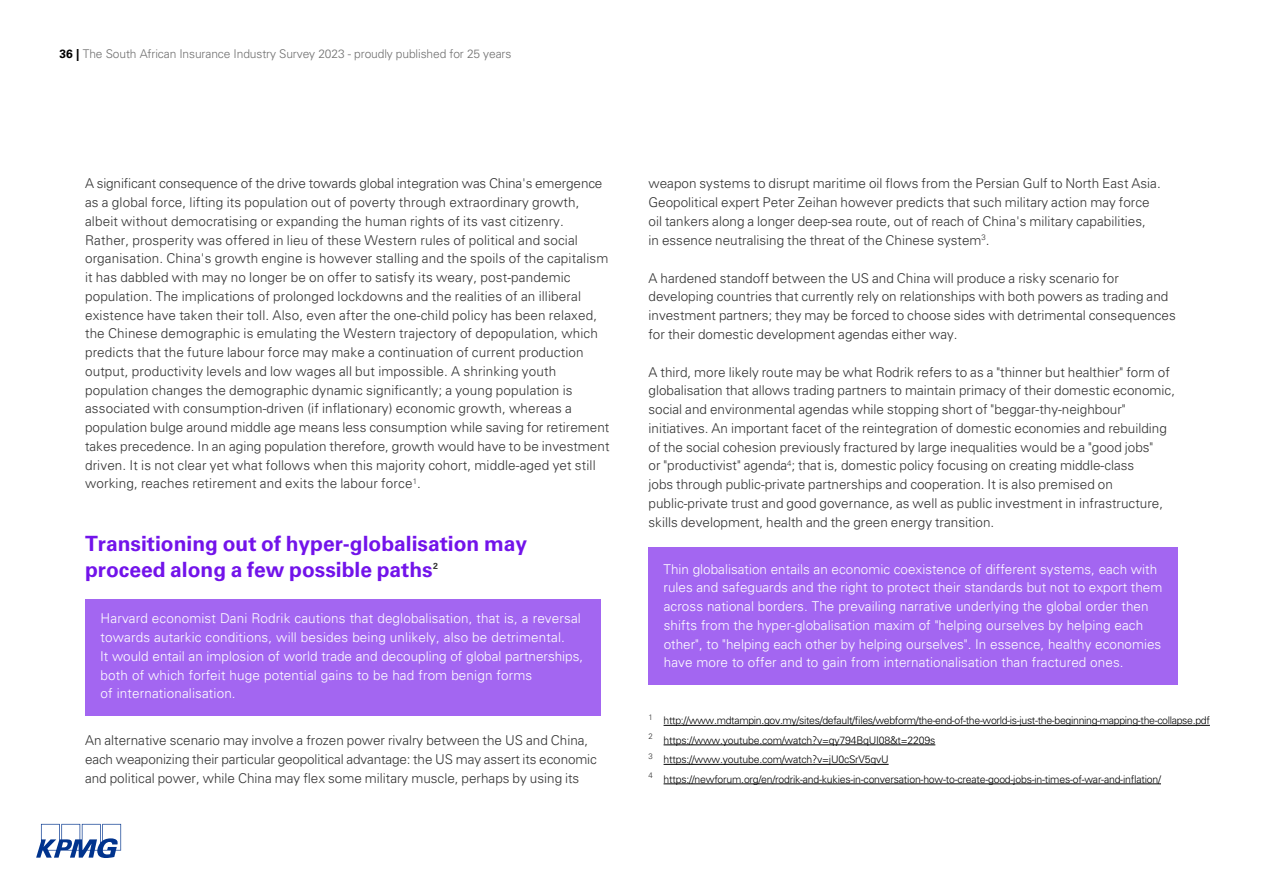
<style>
.page{position:relative;width:1263px;height:893px;background:#fff}
.page>*{position:absolute;margin:0;border:0;box-sizing:border-box;transform-origin:0 0}
.t1{font:700 21px/25.5px "Univers LT Std";color:#7213ea}
.t2{font:300 13.5px/18.8px "Univers LT Std";color:#333}
.t3{font:300 13.5px/18.8px "Univers LT Std";letter-spacing:.005em;color:#fff}
.t4{font:300 12px "Univers LT Std";letter-spacing:-.01em;color:#707070}
.t5{font:300 10.5px/19.5px "Univers LT Std";letter-spacing:-.02em;color:#000}
.t6{font:700 8.7px "Univers LT Std";color:#333}
.s1{font-weight:700;color:#000}
</style>
<div class="page">
<div style="left:648px;top:547px;width:530px;height:138px;background:#a366f1"></div>
<div style="left:85px;top:599px;width:516px;height:116px;background:#a366f1"></div>
<svg style="left:36px;top:824px;width:85px;height:34px"></svg>
<hr style="left:663px;top:725px;width:547px;height:1px;background:#000">
<hr style="left:663px;top:745px;width:272px;height:1px;background:#000">
<hr style="left:663px;top:764px;width:226px;height:1px;background:#000">
<hr style="left:663px;top:784px;width:498px;height:1px;background:#000">
<p class="t4" style="left:60px;top:46px;width:453px"><span class="s1">36 |</span> The South African Insurance Industry Survey 2023 - proudly published for 25 years</p>
<p class="t2" style="left:85px;top:174px;width:526px">A significant consequence of the drive towards global integration was China's emergence as a global force, lifting its population out of poverty through extraordinary growth, albeit without democratising or expanding the human rights of its vast citizenry.<br>Rather, prosperity was offered in lieu of these Western rules of political and social organisation. China's growth engine is however stalling and the spoils of the capitalism it has dabbled with may no longer be on offer to satisfy its weary, post-pandemic population. The implications of prolonged lockdowns and the realities of an illiberal existence have taken their toll. Also, even after the one-child policy has been relaxed, the Chinese demographic is emulating the Western trajectory of depopulation, which predicts that the future labour force may make a continuation of current production output, productivity levels and low wages all but impossible. A shrinking youth population changes the demographic dynamic significantly; a young population is associated with consumption-driven (if inflationary) economic growth, whereas a population bulge around middle age means less consumption while saving for retirement takes precedence. In an aging population therefore, growth would have to be investment driven. It is not clear yet what follows when this majority cohort, middle-aged yet still working, reaches retirement and exits the labour force<sup>1</sup>.</p>
<h1 class="t1" style="left:85px;top:531px;width:444px">Transitioning out of hyper-globalisation may proceed along a few possible paths</h1>
<p class="t6" style="left:433px;top:560px;width:6px">2</p>
<p class="t3" style="left:100px;top:609px;width:485px">Harvard economist Dani Rodrik cautions that deglobalisation, that is, a reversal towards autarkic conditions, will besides being unlikely, also be detrimental.<br>It would entail an implosion of world trade and decoupling of global partnerships, both of which forfeit huge potential gains to be had from benign forms<br>of internationalisation.</p>
<p class="t2" style="left:85px;top:731px;width:513px">An alternative scenario may involve a frozen power rivalry between the US and China, each weaponizing their particular geopolitical advantage: the US may assert its economic and political power, while China may flex some military muscle, perhaps by using its</p>
<p class="t2" style="left:648px;top:174px;width:514px">weapon systems to disrupt maritime oil flows from the Persian Gulf to North East Asia.<br>Geopolitical expert Peter Zeihan however predicts that such military action may force oil tankers along a longer deep-sea route, out of reach of China's military capabilities,<br>in essence neutralising the threat of the Chinese system<sup>3</sup>.</p>
<p class="t2" style="left:648px;top:268px;width:529px">A hardened standoff between the US and China will produce a risky scenario for developing countries that currently rely on relationships with both powers as trading and investment partners; they may be forced to choose sides with detrimental consequences for their domestic development agendas either way.</p>
<p class="t2" style="left:648px;top:362px;width:528px">A third, more likely route may be what Rodrik refers to as a "thinner but healthier" form of globalisation that allows trading partners to maintain primacy of their domestic economic, social and environmental agendas while stopping short of "beggar-thy-neighbour" initiatives. An important facet of the reintegration of domestic economies and rebuilding of the social cohesion previously fractured by large inequalities would be a "good jobs"<br>or "productivist" agenda<sup>4</sup>; that is, domestic policy focusing on creating middle-class<br>jobs through public-private partnerships and cooperation. It is also premised on public-private trust and good governance, as well as public investment in infrastructure, skills development, health and the green energy transition.</p>
<p class="t3" style="left:663px;top:559px;width:500px">Thin globalisation entails an economic coexistence of different systems, each with rules and safeguards and the right to protect their standards but not to export them across national borders. The prevailing narrative underlying the global order then shifts from the hyper-globalisation maxim of "helping ourselves by helping each other", to "helping each other by helping ourselves". In essence, healthy economies have more to offer and to gain from internationalisation than fractured ones.</p>
<p class="t5" style="left:648px;top:711px;width:563px"><sup>1</sup> http://www.mdtampin.gov.my/sites/default/files/webform/the-end-of-the-world-is-just-the-beginning-mapping-the-collapse.pdf <sup>2</sup> https://www.youtube.com/watch?v=qy794BqUI08&amp;t=2209s<br><sup>3</sup> https://www.youtube.com/watch?v=jU0cSrV5qvU<br><sup>4</sup> https://newforum.org/en/rodrik-and-kukies-in-conversation-how-to-create-good-jobs-in-times-of-war-and-inflation/</p>
</div>
